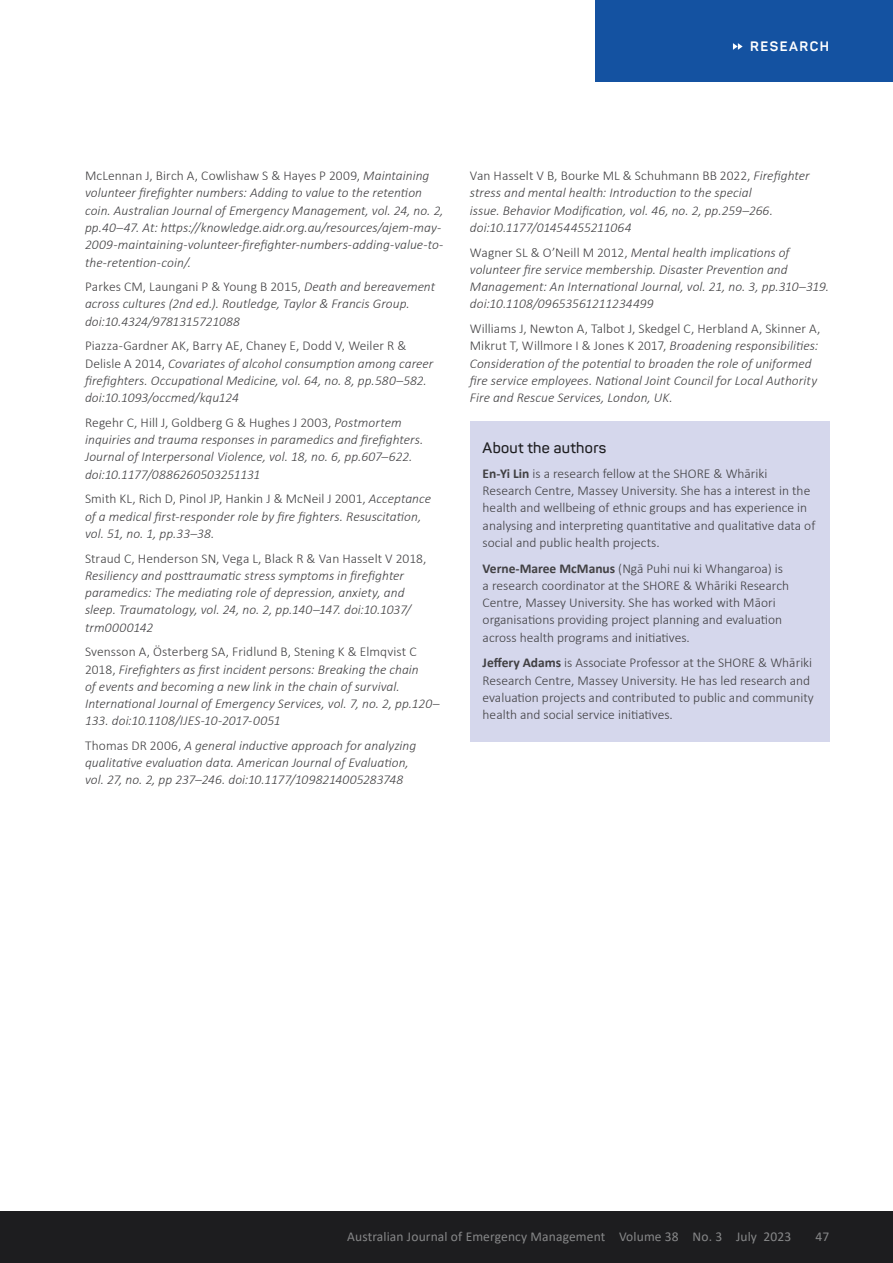
<style>
.page{position:relative;width:893px;height:1263px;background:#fff}
.page>*{position:absolute;margin:0;border:0;box-sizing:border-box;transform-origin:0 0}
.t1{font:600 15px "Panton";letter-spacing:.02em;color:#1d1d1f}
.t2{font:italic 300 13.5px/17.2px "Calibri";letter-spacing:.005em;color:#414042}
.t3{font:300 13.5px/17.2px "Calibri";color:#414042}
.t4{font:13.5px "Calibri";letter-spacing:.01em;color:#868788}
.t5{font:700 13.5px "Panton";letter-spacing:.11em;color:#fff}
.s1{font-style:normal}
.s2{font-weight:700}
</style>
<div class="page">
<div style="left:596px;top:0;width:297px;height:81px;background:#1452a1"></div>
<svg style="left:733px;top:43px;width:10px;height:7px"></svg>
<div style="left:0;top:1212px;width:893px;height:51px;background:#1d1d1f"></div>
<div style="left:470px;top:422px;width:359px;height:48px;background:#d5d7ec"></div>
<div style="left:470px;top:451px;width:359px;height:118px;background:#d5d7ec"></div>
<div style="left:470px;top:545px;width:359px;height:119px;background:#d5d7ec"></div>
<div style="left:470px;top:640px;width:359px;height:101px;background:#d5d7ec"></div>
<p class="t5" style="left:750px;top:38px;width:80px">RESEARCH</p>
<p class="t2" style="left:85px;top:167px;width:360px"><span class="s1">McLennan J, Birch A, Cowlishaw S &amp; Hayes P 2009,</span> Maintaining volunteer firefighter numbers: Adding to value to the retention coin. Australian Journal of Emergency Management, vol. 24, no. 2, pp.40–47. At: https://knowledge.aidr.org.au/resources/ajem-may-2009-maintaining-volunteer-firefighter-numbers-adding-value-to&shy;the-retention-coin/.</p>
<p class="t2" style="left:85px;top:278px;width:352px"><span class="s1">Parkes CM, Laungani P &amp; Young B 2015,</span> Death and bereavement across cultures (2nd ed.). Routledge, Taylor &amp; Francis Group. doi:10.4324/9781315721088</p>
<p class="t2" style="left:85px;top:337px;width:350px"><span class="s1">Piazza-Gardner AK, Barry AE, Chaney E, Dodd V, Weiler R &amp; Delisle A 2014,</span> Covariates of alcohol consumption among career firefighters. Occupational Medicine, vol. 64, no. 8, pp.580–582. doi:10.1093/occmed/kqu124</p>
<p class="t2" style="left:85px;top:414px;width:340px"><span class="s1">Regehr C, Hill J, Goldberg G &amp; Hughes J 2003,</span> Postmortem inquiries and trauma responses in paramedics and firefighters.<br>Journal of Interpersonal Violence, vol. 18, no. 6, pp.607–622. doi:10.1177/0886260503251131</p>
<p class="t2" style="left:85px;top:490px;width:348px"><span class="s1">Smith KL, Rich D, Pinol JP, Hankin J &amp; McNeil J 2001,</span> Acceptance of a medical first-responder role by fire fighters. Resuscitation, vol. 51, no. 1, pp.33–38.</p>
<p class="t3" style="left:85px;top:549px;width:343px">Straud C, Henderson SN, Vega L, Black R &amp; Van Hasselt V 2018,</p>
<p class="t2" style="left:85px;top:566px;width:327px">Resiliency and posttraumatic stress symptoms in firefighter paramedics: The mediating role of depression, anxiety, and sleep. Traumatology, vol. 24, no. 2, pp.140–147. doi:10.1037/ trm0000142</p>
<p class="t2" style="left:85px;top:643px;width:356px"><span class="s1">Svensson A, Österberg SA, Fridlund B, Stening K &amp; Elmqvist C 2018,</span> Firefighters as first incident persons: Breaking the chain<br>of events and becoming a new link in the chain of survival.<br>International Journal of Emergency Services, vol. 7, no. 2, pp.120– 133. doi:10.1108/IJES-10-2017-0051</p>
<p class="t2" style="left:85px;top:737px;width:333px"><span class="s1">Thomas DR 2006,</span> A general inductive approach for analyzing qualitative evaluation data. American Journal of Evaluation, vol. 27, no. 2, pp 237–246. doi:10.1177/1098214005283748</p>
<p class="t2" style="left:470px;top:167px;width:341px"><span class="s1">Van Hasselt V B, Bourke ML &amp; Schuhmann BB 2022,</span> Firefighter stress and mental health: Introduction to the special<br>issue. Behavior Modification, vol. 46, no. 2, pp.259–266. doi:10.1177/01454455211064</p>
<p class="t2" style="left:470px;top:243px;width:361px"><span class="s1">Wagner SL &amp; O’Neill M 2012,</span> Mental health implications of volunteer fire service membership. Disaster Prevention and Management: An International Journal, vol. 21, no. 3, pp.310–319. doi:10.1108/09653561211234499</p>
<p class="t2" style="left:470px;top:320px;width:352px"><span class="s1">Williams J, Newton A, Talbot J, Skedgel C, Herbland A, Skinner A, Mikrut T, Willmore I &amp; Jones K 2017,</span> Broadening responsibilities:<br>Consideration of the potential to broaden the role of uniformed fire service employees. National Joint Council for Local Authority Fire and Rescue Services, London, UK.</p>
<p class="t1" style="left:483px;top:438px;width:125px">About the authors</p>
<p class="t3" style="left:483px;top:464px;width:334px"><span class="s2">En-Yi Lin</span> is a research fellow at the SHORE &amp; Whāriki Research Centre, Massey University. She has a interest in the health and wellbeing of ethnic groups and has experience in analysing and interpreting quantitative and qualitative data of social and public health projects.</p>
<p class="t3" style="left:483px;top:559px;width:308px"><span class="s2">Verne-Maree McManus</span> (Ngā Puhi nui ki Whangaroa) is a research coordinator at the SHORE &amp; Whāriki Research Centre, Massey University. She has worked with Māori organisations providing project planning and evaluation across health programs and initiatives.</p>
<p class="t3" style="left:483px;top:654px;width:333px"><span class="s2">Jeffery Adams</span> is Associate Professor at the SHORE &amp; Whāriki Research Centre, Massey University. He has led research and evaluation projects and contributed to public and community health and social service initiatives.</p>
<p class="t4" style="left:347px;top:1227px;width:446px">Australian Journal of Emergency Management Volume 38 No. 3 July 2023</p>
<p class="t4" style="left:815px;top:1227px;width:15px">47</p>
</div>
